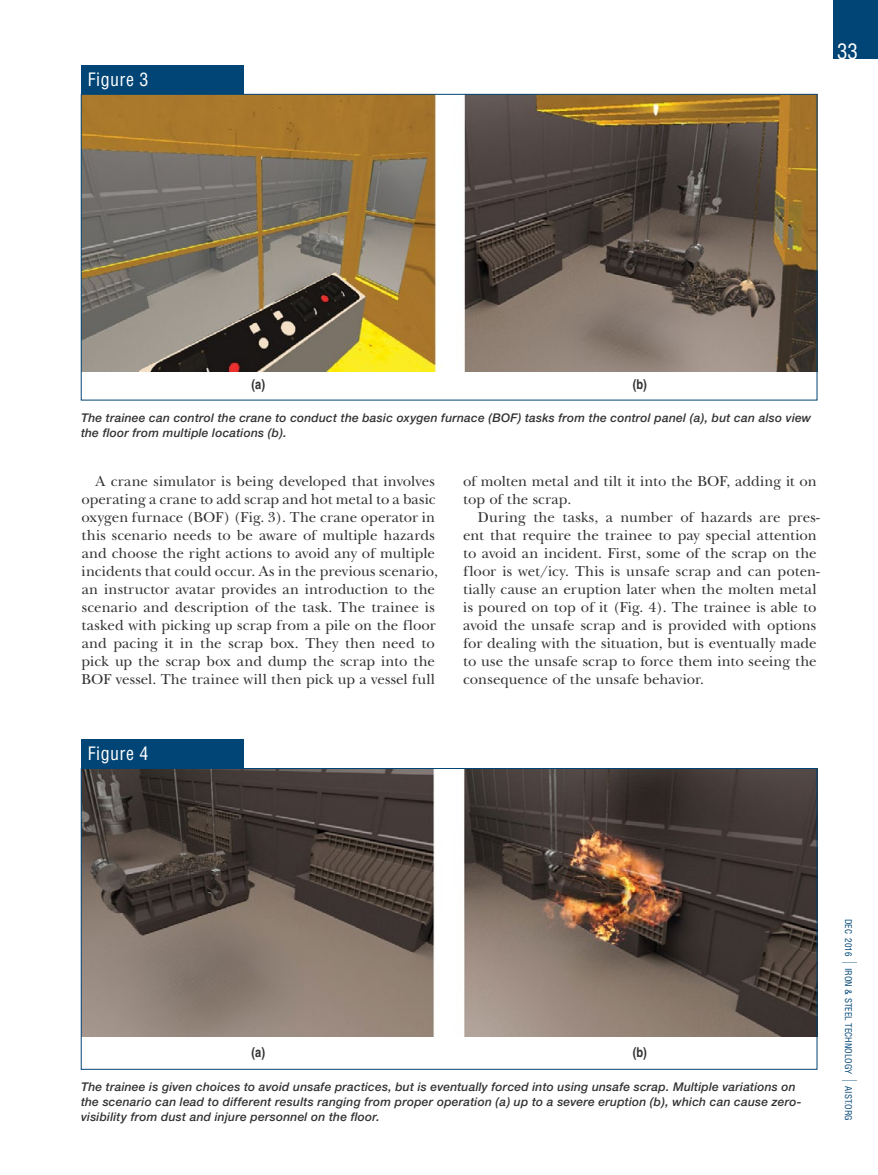
<style>
.page{position:relative;width:878px;height:1175px;background:#fff}
.page>*{position:absolute;margin:0;border:0;box-sizing:border-box;transform-origin:0 0}
.t1{font:condensed 21px "Helvetica";color:#fff}
.t2{font:condensed 18px "Helvetica";letter-spacing:.025em;color:#fff}
.t3{font:15px/18px "New Baskerville";letter-spacing:.005em;color:#333132}
.t4{font:700 condensed 13.5px "Helvetica";color:#333132}
.t5{font:italic 500 12px/15px "Helvetica Neue";letter-spacing:.02em;color:#333132}
.t6{font:condensed 9px "Helvetica";color:#004575}
</style>
<div class="page">
<div style="left:832px;top:0;width:46px;height:58px;background:#004575"></div>
<div style="left:81px;top:65px;width:162px;height:30px;background:#004575"></div>
<img style="left:83px;top:96px;width:732px;height:276px">
<div style="left:81px;top:739px;width:162px;height:30px;background:#004575"></div>
<img style="left:83px;top:770px;width:732px;height:266px">
<p class="t2" style="left:88px;top:68px;width:62px">Figure 3</p>
<h1 class="t1" style="left:837px;top:38px;width:22px">33</h1>
<p class="t4" style="left:251px;top:375px;width:15px">(a)</p>
<p class="t4" style="left:633px;top:375px;width:16px">(b)</p>
<p class="t5" style="left:81px;top:410px;width:731px">The trainee can control the crane to conduct the basic oxygen furnace (BOF) tasks from the control panel (a), but can also view the floor from multiple locations (b).</p>
<p class="t3" style="left:81px;top:472px;width:358px;text-indent:14px">A crane simulator is being developed that involves operating a crane to add scrap and hot metal to a basic oxygen furnace (BOF) (Fig. 3). The crane operator in this scenario needs to be aware of multiple hazards and choose the right actions to avoid any of multiple incidents that could occur. As in the previous scenario, an instructor avatar provides an introduction to the scenario and description of the task. The trainee is tasked with picking up scrap from a pile on the floor and pacing it in the scrap box. They then need to pick up the scrap box and dump the scrap into the BOF vessel. The trainee will then pick up a vessel full</p>
<p class="t3" style="left:463px;top:472px;width:355px">of molten metal and tilt it into the BOF, adding it on top of the scrap.</p>
<p class="t3" style="left:463px;top:508px;width:358px;text-indent:15px">During the tasks, a number of hazards are pres&shy;ent that require the trainee to pay special attention to avoid an incident. First, some of the scrap on the floor is wet/icy. This is unsafe scrap and can poten&shy;tially cause an eruption later when the molten metal is poured on top of it (Fig. 4). The trainee is able to avoid the unsafe scrap and is provided with options for dealing with the situation, but is eventually made to use the unsafe scrap to force them into seeing the consequence of the unsafe behavior.</p>
<p class="t2" style="left:88px;top:742px;width:62px">Figure 4</p>
<p class="t4" style="left:251px;top:1043px;width:15px">(a)</p>
<p class="t4" style="left:633px;top:1043px;width:16px">(b)</p>
<p class="t5" style="left:81px;top:1079px;width:722px">The trainee is given choices to avoid unsafe practices, but is eventually forced into using unsafe scrap. Multiple variations on the scenario can lead to different results ranging from proper operation (a) up to a severe eruption (b), which can cause zero&shy;visibility from dust and injure personnel on the floor.</p>
<p class="t6" style="left:854px;top:918px;width:39px;rotate:90deg">DEC 2016</p>
<p class="t6" style="left:854px;top:967px;width:108px;rotate:90deg">IRON &amp; STEEL TECHNOLOGY</p>
<p class="t6" style="left:854px;top:1086px;width:36px;rotate:90deg">AIST.ORG</p>
</div>
